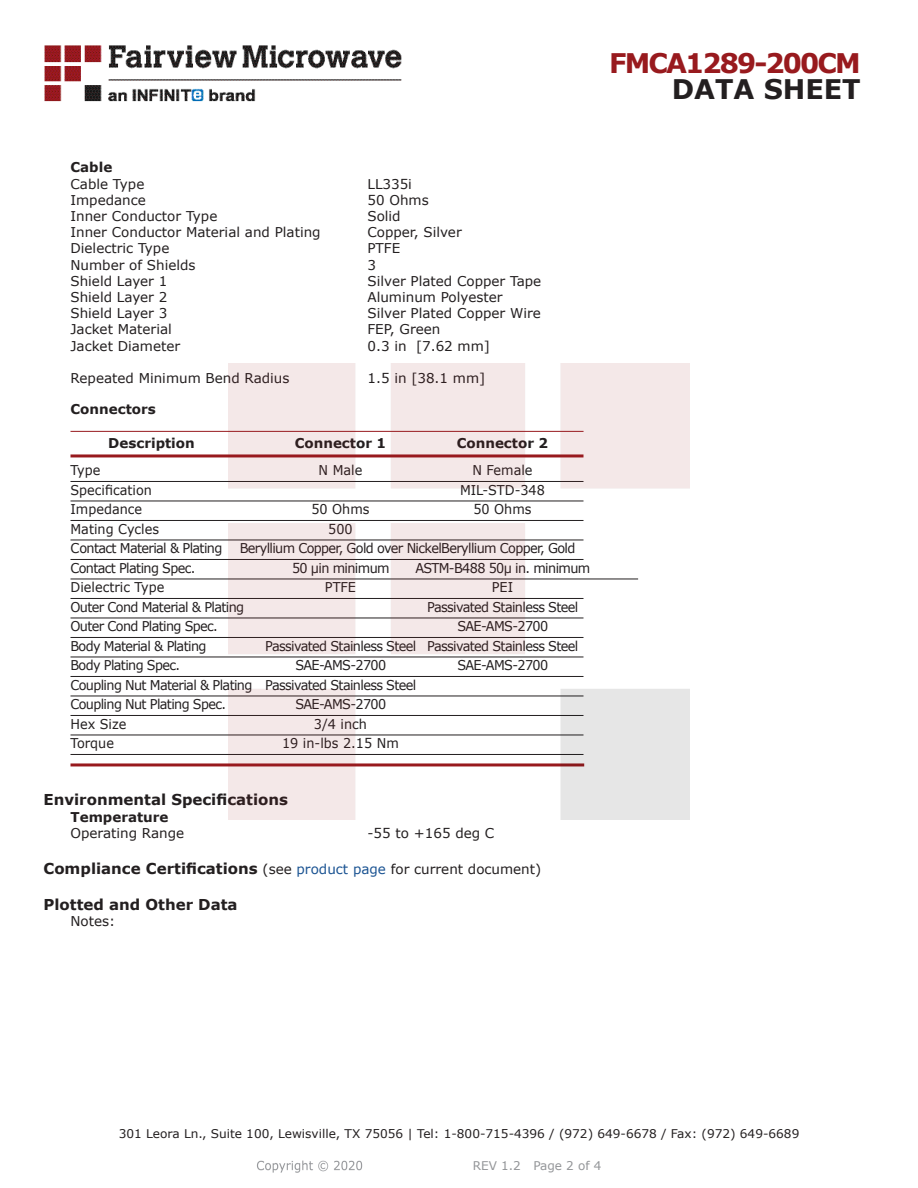
<style>
.page{position:relative;width:918px;height:1188px;background:#fff}
.page>*{position:absolute;margin:0;border:0;box-sizing:border-box;transform-origin:0 0}
.FM{font:700 27px "Verdana";letter-spacing:-.07em;color:#981a1e}
.t1{font:700 27px "Verdana";color:#231f20}
.Head1_for_Compliance{font:700 15px "Verdana";color:#231f20}
.Head1{font:700 15px "Verdana";color:#231f20}
.Table_Body_Connector{font:13.5px "Verdana";letter-spacing:-.05em;color:#231f20;scale:.95 1}
.Specs_Para{font:13.5px "Verdana";color:#231f20}
.Table_Body_Connector-2{font:13.5px "Verdana";color:#231f20;scale:.95 1}
.Table_Header_Connect{font:700 13.5px "Verdana";color:#231f20}
.Head2_after_Head1{font:700 13.5px "Verdana";color:#231f20}
.Head2{font:700 13.5px "Verdana";color:#231f20}
.Head3{font:700 13.5px "Verdana";color:#231f20}
.t2{font:12px "Verdana";color:#231f20}
.REV_Info{font:12px "Verdana";color:#939598}
.s1{font-weight:400;font-size:13.5px}
.s2{font-weight:400;font-size:13.5px;color:#1a5392}
</style>
<div class="page">
<hr style="left:70px;top:431px;width:514px;height:1px;background:#981a1e">
<hr style="left:70px;top:454px;width:514px;height:3px;background:#981a1e">
<hr style="left:70px;top:481px;width:514px;height:1px;background:#231f20">
<hr style="left:70px;top:501px;width:514px;height:1px;background:#231f20">
<hr style="left:70px;top:520px;width:514px;height:1px;background:#231f20">
<hr style="left:70px;top:540px;width:514px;height:1px;background:#231f20">
<hr style="left:70px;top:559px;width:514px;height:1px;background:#231f20">
<hr style="left:70px;top:579px;width:568px;height:1px;background:#231f20">
<hr style="left:70px;top:598px;width:514px;height:1px;background:#231f20">
<hr style="left:70px;top:618px;width:514px;height:1px;background:#231f20">
<hr style="left:70px;top:637px;width:514px;height:1px;background:#231f20">
<hr style="left:70px;top:657px;width:514px;height:1px;background:#231f20">
<hr style="left:70px;top:676px;width:514px;height:1px;background:#231f20">
<hr style="left:70px;top:696px;width:514px;height:1px;background:#231f20">
<hr style="left:70px;top:715px;width:514px;height:1px;background:#231f20">
<hr style="left:70px;top:735px;width:514px;height:1px;background:#231f20">
<hr style="left:70px;top:754px;width:514px;height:1px;background:#231f20">
<hr style="left:70px;top:763px;width:514px;height:3px;background:#981a1e">
<img style="left:257px;top:1160px;width:106px;height:13px">
<img style="left:228px;top:364px;width:462px;height:456px">
<img style="left:44px;top:45px;width:358px;height:57px">
<p class="FM" style="left:609px;top:44px;width:253px">FMCA1289-200CM</p>
<p class="t1" style="left:672px;top:70px;width:191px">DATA SHEET</p>
<p class="Head3" style="left:70px;top:158px;width:43px">Cable</p>
<p class="Specs_Para" style="left:70px;top:174px;width:75px">Cable Type</p>
<p class="Specs_Para" style="left:368px;top:174px;width:46px">LL335i</p>
<p class="Specs_Para" style="left:70px;top:191px;width:77px">Impedance</p>
<p class="Specs_Para" style="left:368px;top:191px;width:63px">50 Ohms</p>
<p class="Specs_Para" style="left:70px;top:207px;width:148px">Inner Conductor Type</p>
<p class="Specs_Para" style="left:368px;top:207px;width:35px">Solid</p>
<p class="Specs_Para" style="left:70px;top:223px;width:252px">Inner Conductor Material and Plating</p>
<p class="Specs_Para" style="left:368px;top:223px;width:96px">Copper, Silver</p>
<p class="Specs_Para" style="left:70px;top:239px;width:100px">Dielectric Type</p>
<p class="Specs_Para" style="left:368px;top:239px;width:34px">PTFE</p>
<p class="Specs_Para" style="left:70px;top:255px;width:127px">Number of Shields</p>
<p class="Specs_Para" style="left:368px;top:255px;width:10px">3</p>
<p class="Specs_Para" style="left:70px;top:272px;width:98px">Shield Layer 1</p>
<p class="Specs_Para" style="left:368px;top:272px;width:175px">Silver Plated Copper Tape</p>
<p class="Specs_Para" style="left:70px;top:288px;width:98px">Shield Layer 2</p>
<p class="Specs_Para" style="left:368px;top:288px;width:137px">Aluminum Polyester</p>
<p class="Specs_Para" style="left:70px;top:304px;width:98px">Shield Layer 3</p>
<p class="Specs_Para" style="left:368px;top:304px;width:175px">Silver Plated Copper Wire</p>
<p class="Specs_Para" style="left:70px;top:320px;width:103px">Jacket Material</p>
<p class="Specs_Para" style="left:368px;top:320px;width:74px">FEP, Green</p>
<p class="Specs_Para" style="left:70px;top:336px;width:111px">Jacket Diameter</p>
<p class="Specs_Para" style="left:368px;top:336px;width:124px">0.3 in [7.62 mm]</p>
<p class="Specs_Para" style="left:70px;top:369px;width:220px">Repeated Minimum Bend Radius</p>
<p class="Specs_Para" style="left:368px;top:369px;width:119px">1.5 in [38.1 mm]</p>
<p class="Head2" style="left:70px;top:400px;width:87px">Connectors</p>
<p class="Table_Header_Connect" style="left:108px;top:434px;width:88px">Description</p>
<p class="Table_Header_Connect" style="left:295px;top:434px;width:93px">Connector 1</p>
<p class="Table_Header_Connect" style="left:457px;top:434px;width:93px">Connector 2</p>
<p class="Table_Body_Connector" style="left:70px;top:461px;width:33px">Type</p>
<p class="Table_Body_Connector" style="left:319px;top:461px;width:48px">N Male</p>
<p class="Table_Body_Connector" style="left:472px;top:461px;width:65px">N Female</p>
<p class="Table_Body_Connector-2" style="left:70px;top:481px;width:87px">Specification</p>
<p class="Table_Body_Connector-2" style="left:460px;top:481px;width:91px">MIL-STD-348</p>
<p class="Table_Body_Connector-2" style="left:70px;top:500px;width:77px">Impedance</p>
<p class="Table_Body_Connector" style="left:311px;top:500px;width:63px">50 Ohms</p>
<p class="Table_Body_Connector" style="left:473px;top:500px;width:63px">50 Ohms</p>
<p class="Table_Body_Connector-2" style="left:70px;top:520px;width:95px">Mating Cycles</p>
<p class="Table_Body_Connector" style="left:328px;top:520px;width:27px">500</p>
<p class="Table_Body_Connector" style="left:70px;top:539px;width:161px">Contact Material &amp; Plating</p>
<p class="Table_Body_Connector" style="left:240px;top:539px;width:355px">Beryllium Copper, Gold over NickelBeryllium Copper, Gold</p>
<p class="Table_Body_Connector" style="left:70px;top:559px;width:133px">Contact Plating Spec.</p>
<p class="Table_Body_Connector" style="left:292px;top:559px;width:104px">50 µin minimum</p>
<p class="Table_Body_Connector" style="left:415px;top:559px;width:186px">ASTM-B488 50µ in. minimum</p>
<p class="Table_Body_Connector-2" style="left:70px;top:578px;width:100px">Dielectric Type</p>
<p class="Table_Body_Connector" style="left:325px;top:578px;width:34px">PTFE</p>
<p class="Table_Body_Connector" style="left:492px;top:578px;width:24px">PEI</p>
<p class="Table_Body_Connector" style="left:70px;top:598px;width:184px">Outer Cond Material &amp; Plating</p>
<p class="Table_Body_Connector" style="left:427px;top:598px;width:160px">Passivated Stainless Steel</p>
<p class="Table_Body_Connector" style="left:70px;top:617px;width:157px">Outer Cond Plating Spec.</p>
<p class="Table_Body_Connector" style="left:457px;top:617px;width:97px">SAE-AMS-2700</p>
<p class="Table_Body_Connector" style="left:70px;top:637px;width:145px">Body Material &amp; Plating</p>
<p class="Table_Body_Connector" style="left:265px;top:637px;width:331px">Passivated Stainless Steel Passivated Stainless Steel</p>
<p class="Table_Body_Connector" style="left:70px;top:656px;width:117px">Body Plating Spec.</p>
<p class="Table_Body_Connector" style="left:295px;top:656px;width:97px">SAE-AMS-2700</p>
<p class="Table_Body_Connector" style="left:457px;top:656px;width:97px">SAE-AMS-2700</p>
<p class="Table_Body_Connector" style="left:70px;top:676px;width:366px">Coupling Nut Material &amp; Plating Passivated Stainless Steel</p>
<p class="Table_Body_Connector" style="left:70px;top:695px;width:165px">Coupling Nut Plating Spec.</p>
<p class="Table_Body_Connector" style="left:295px;top:695px;width:97px">SAE-AMS-2700</p>
<p class="Table_Body_Connector" style="left:70px;top:715px;width:60px">Hex Size</p>
<p class="Table_Body_Connector" style="left:314px;top:715px;width:57px">3/4 inch</p>
<p class="Table_Body_Connector" style="left:70px;top:734px;width:47px">Torque</p>
<p class="Table_Body_Connector-2" style="left:282px;top:734px;width:124px">19 in-lbs 2.15 Nm</p>
<p class="Head1" style="left:44px;top:789px;width:246px">Environmental Specifications</p>
<p class="Head2_after_Head1" style="left:70px;top:807px;width:100px">Temperature</p>
<p class="Specs_Para" style="left:70px;top:824px;width:115px">Operating Range</p>
<p class="Specs_Para" style="left:368px;top:824px;width:128px">-55 to +165 deg C</p>
<p class="Head1_for_Compliance" style="left:44px;top:858px;width:499px">Compliance Certifications <span class="s1">(see</span> <span class="s2">product page</span> <span class="s1">for current document)</span></p>
<p class="Head1_for_Compliance" style="left:44px;top:894px;width:196px">Plotted and Other Data</p>
<p class="Specs_Para" style="left:70px;top:912px;width:46px">Notes:</p>
<p class="t2" style="left:119px;top:1125px;width:682px">301 Leora Ln., Suite 100, Lewisville, TX 75056 | Tel: 1-800-715-4396 / (972) 649-6678 / Fax: (972) 649-6689</p>
<p class="REV_Info" style="left:473px;top:1157px;width:130px">REV 1.2 Page 2 of 4</p>
</div>
